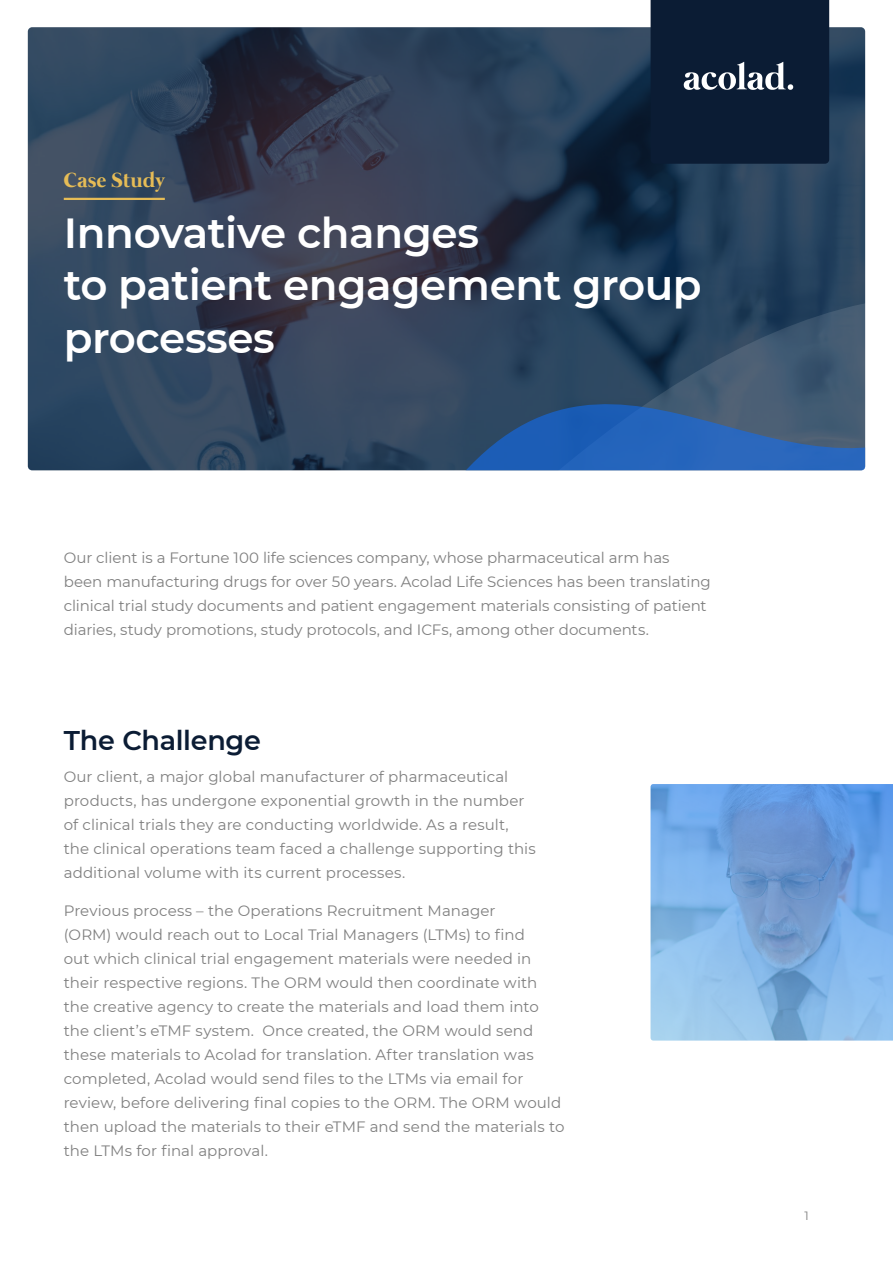
<style>
.page{position:relative;width:893px;height:1263px;background:#fff}
.page>*{position:absolute;margin:0;border:0;box-sizing:border-box;transform-origin:0 0}
.t1{font:600 42px/52.5px "Montserrat";letter-spacing:-.01em;color:#fff}
.t2{font:600 27px "Montserrat";letter-spacing:-.01em;color:#0b1c34}
.t3{font:700 21px "Mermaid";letter-spacing:.015em;color:#e6bc56}
.t4{font:15px/24px "Montserrat";letter-spacing:.005em;color:#7f7f7f}
.t5{font:12px "Montserrat";color:#7f7f7f}
</style>
<div class="page">
<img style="left:28px;top:27px;width:837px;height:159px">
<svg style="left:27px;top:186px;width:838px;height:285px;background:#30435b"></svg>
<svg style="left:190px;top:271px;width:675px;height:199px;background:#304a6a"></svg>
<hr style="left:64px;top:198px;width:101px;height:2px;background:#e6bc56">
<img style="left:651px;top:784px;width:242px;height:256px">
<div style="left:651px;top:0;width:178px;height:164px;background:#0b1c34"></div>
<h3 class="t3" style="left:64px;top:168px;width:103px">Case Study</h3>
<h1 class="t1" style="left:64px;top:205px;width:639px">Innovative changes<br>to patient engagement group processes</h1>
<p class="t4" style="left:64px;top:545px;width:648px">Our client is a Fortune 100 life sciences company, whose pharmaceutical arm has been manufacturing drugs for over 50 years. Acolad Life Sciences has been translating clinical trial study documents and patient engagement materials consisting of patient diaries, study promotions, study protocols, and ICFs, among other documents.</p>
<h2 class="t2" style="left:64px;top:721px;width:199px">The Challenge</h2>
<p class="t4" style="left:64px;top:764px;width:473px">Our client, a major global manufacturer of pharmaceutical products, has undergone exponential growth in the number of clinical trials they are conducting worldwide. As a result, the clinical operations team faced a challenge supporting this additional volume with its current processes.</p>
<p class="t4" style="left:64px;top:898px;width:502px">Previous process – the Operations Recruitment Manager<br>(ORM) would reach out to Local Trial Managers (LTMs) to find<br>out which clinical trial engagement materials were needed in their respective regions. The ORM would then coordinate with the creative agency to create the materials and load them into the client’s eTMF system. Once created, the ORM would send these materials to Acolad for translation. After translation was completed, Acolad would send files to the LTMs via email for review, before delivering final copies to the ORM. The ORM would then upload the materials to their eTMF and send the materials to the LTMs for final approval.</p>
<p class="t5" style="left:804px;top:1207px;width:6px">1</p>
</div>
